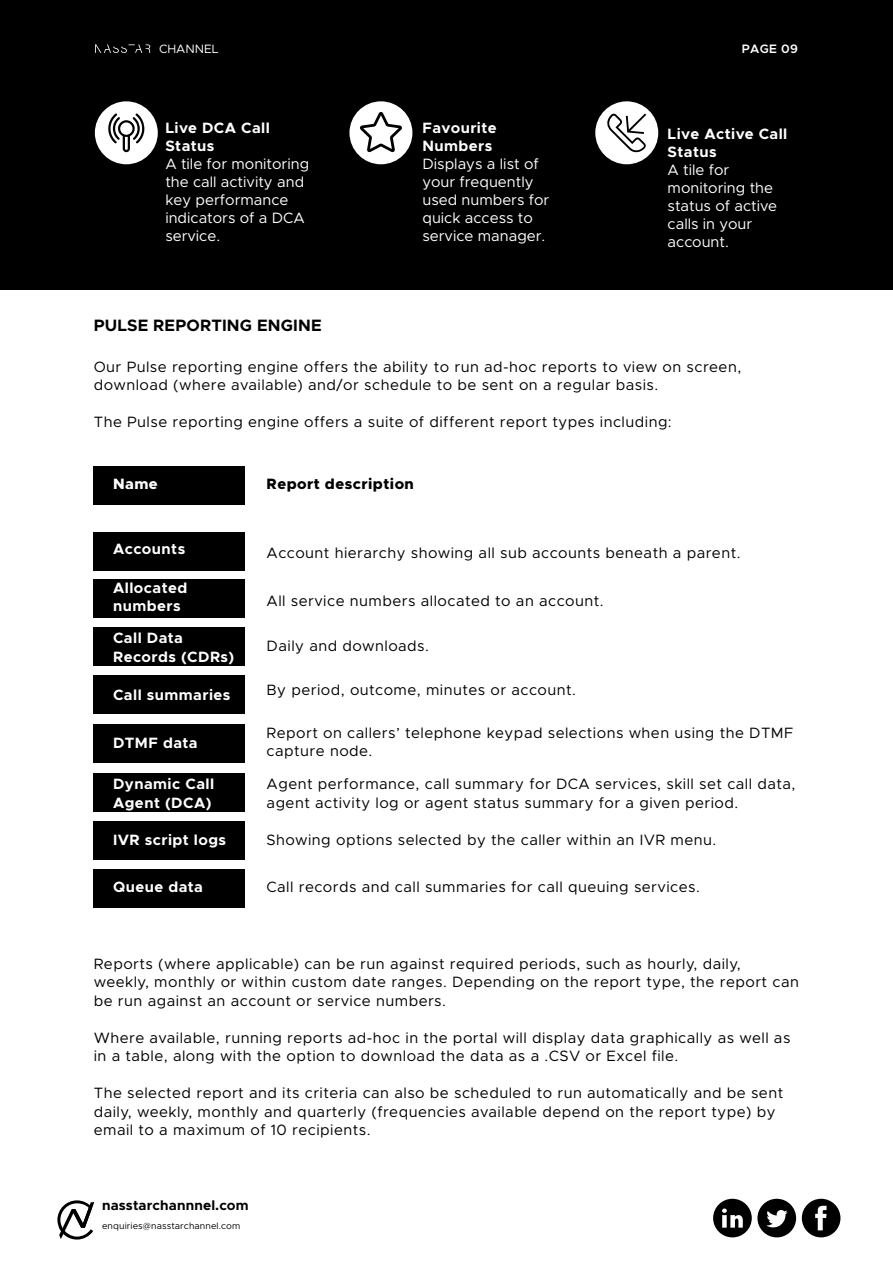
<style>
.page{position:relative;width:893px;height:1263px;background:#fff}
.page>*{position:absolute;margin:0;border:0;box-sizing:border-box;transform-origin:0 0}
.t1{font:700 16.5px "Metropolis";letter-spacing:.01em;color:#000}
.t2{font:15px/18.5px "Metropolis";letter-spacing:.03em;color:#000}
.t3{font:15px/18px "Metropolis";color:#fff}
.t4{font:700 15px/18px "Metropolis";letter-spacing:.03em;color:#fff}
.t5{font:800 15px "Metropolis";letter-spacing:.03em;color:#000}
.t6{font:800 15px "Metropolis";color:#fff}
.t7{font:700 13.8px "Metropolis";letter-spacing:.01em;color:#000}
.t8{font:600 12.3px "Metropolis";letter-spacing:.03em;color:#fff}
.t9{font:12.15px "Metropolis";color:#fff}
.t10{font:9.15px "Metropolis";letter-spacing:.01em;color:#000}
</style>
<div class="page">
<div style="left:713px;top:1199px;width:39px;height:38px;background:#000;border-radius:50%"></div>
<svg style="left:722px;top:1208px;width:21px;height:19px"></svg>
<div style="left:757px;top:1199px;width:39px;height:38px;background:#000;border-radius:50%"></div>
<svg style="left:766px;top:1210px;width:22px;height:17px"></svg>
<div style="left:802px;top:1199px;width:38px;height:38px;background:#000;border-radius:50%"></div>
<svg style="left:815px;top:1206px;width:11px;height:24px"></svg>
<svg style="left:57px;top:1200px;width:37px;height:39px"></svg>
<div style="left:0;top:0;width:893px;height:289px;background:#000"></div>
<div style="left:95px;top:101px;width:63px;height:63px;background:#fff;border-radius:50%"></div>
<div style="left:349px;top:101px;width:63px;height:63px;background:#fff;border-radius:50%"></div>
<div style="left:595px;top:101px;width:63px;height:63px;background:#fff;border-radius:50%"></div>
<svg style="left:95px;top:44px;width:55px;height:9px"></svg>
<div style="left:93px;top:532px;width:152px;height:38px;background:#000"></div>
<div style="left:93px;top:580px;width:152px;height:38px;background:#000"></div>
<div style="left:93px;top:627px;width:152px;height:39px;background:#000"></div>
<div style="left:93px;top:675px;width:152px;height:39px;background:#000"></div>
<div style="left:93px;top:724px;width:152px;height:39px;background:#000"></div>
<div style="left:93px;top:774px;width:152px;height:38px;background:#000"></div>
<div style="left:93px;top:821px;width:152px;height:39px;background:#000"></div>
<div style="left:93px;top:869px;width:152px;height:39px;background:#000"></div>
<div style="left:93px;top:466px;width:152px;height:39px;background:#000"></div>
<svg style="left:108px;top:113px;width:36px;height:39px"></svg>
<svg style="left:360px;top:112px;width:42px;height:41px"></svg>
<svg style="left:607px;top:113px;width:39px;height:40px"></svg>
<p class="t9" style="left:159px;top:41px;width:61px">CHANNEL</p>
<p class="t8" style="left:742px;top:41px;width:58px">PAGE 09</p>
<p class="t4" style="left:165px;top:119px;width:106px">Live DCA Call<br>Status</p>
<p class="t3" style="left:165px;top:155px;width:145px">A tile for monitoring the call activity and key performance indicators of a DCA service.</p>
<p class="t1" style="left:94px;top:315px;width:229px">PULSE REPORTING ENGINE</p>
<p class="t4" style="left:422px;top:119px;width:76px">Favourite<br>Numbers</p>
<p class="t3" style="left:422px;top:155px;width:128px">Displays a list of your frequently used numbers for quick access to service manager.</p>
<p class="t4" style="left:668px;top:125px;width:121px">Live Active Call<br>Status</p>
<p class="t3" style="left:668px;top:161px;width:111px">A tile for monitoring the status of active calls in your account.</p>
<p class="t2" style="left:94px;top:357px;width:649px">Our Pulse reporting engine offers the ability to run ad-hoc reports to view on screen, download (where available) and/or schedule to be sent on a regular basis.</p>
<p class="t2" style="left:94px;top:413px;width:579px">The Pulse reporting engine offers a suite of different report types including:</p>
<p class="t6" style="left:113px;top:474px;width:46px">Name</p>
<p class="t5" style="left:267px;top:474px;width:149px">Report description</p>
<p class="t4" style="left:113px;top:540px;width:74px">Accounts</p>
<p class="t4" style="left:113px;top:578px;width:76px;line-height:18.5px">Allocated numbers</p>
<p class="t4" style="left:113px;top:629px;width:123px;line-height:18.5px">Call Data<br>Records (CDRs)</p>
<p class="t4" style="left:113px;top:686px;width:119px">Call summaries</p>
<p class="t4" style="left:113px;top:734px;width:86px">DTMF data</p>
<p class="t4" style="left:113px;top:775px;width:103px;line-height:18.5px">Dynamic Call<br>Agent (DCA)</p>
<p class="t4" style="left:113px;top:831px;width:115px">IVR script logs</p>
<p class="t4" style="left:113px;top:878px;width:91px">Queue data</p>
<p class="t2" style="left:267px;top:544px;width:475px">Account hierarchy showing all sub accounts beneath a parent.</p>
<p class="t2" style="left:267px;top:592px;width:338px">All service numbers allocated to an account.</p>
<p class="t2" style="left:267px;top:637px;width:164px">Daily and downloads.</p>
<p class="t2" style="left:267px;top:681px;width:311px">By period, outcome, minutes or account.</p>
<p class="t2" style="left:267px;top:723px;width:528px">Report on callers’ telephone keypad selections when using the DTMF capture node.</p>
<p class="t2" style="left:267px;top:775px;width:530px">Agent performance, call summary for DCA services, skill set call data, agent activity log or agent status summary for a given period.</p>
<p class="t2" style="left:267px;top:830px;width:451px">Showing options selected by the caller within an IVR menu.</p>
<p class="t2" style="left:267px;top:877px;width:435px">Call records and call summaries for call queuing services.</p>
<p class="t2" style="left:94px;top:954px;width:707px">Reports (where applicable) can be run against required periods, such as hourly, daily, weekly, monthly or within custom date ranges. Depending on the report type, the report can be run against an account or service numbers.</p>
<p class="t2" style="left:94px;top:1028px;width:698px">Where available, running reports ad-hoc in the portal will display data graphically as well as in a table, along with the option to download the data as a .CSV or Excel file.</p>
<p class="t2" style="left:94px;top:1084px;width:691px">The selected report and its criteria can also be scheduled to run automatically and be sent daily, weekly, monthly and quarterly (frequencies available depend on the report type) by email to a maximum of 10 recipients.</p>
<p class="t7" style="left:102px;top:1196px;width:148px">nasstarchannnel.com</p>
<p class="t10" style="left:102px;top:1220px;width:140px">enquiries@nasstarchannel.com</p>
</div>
